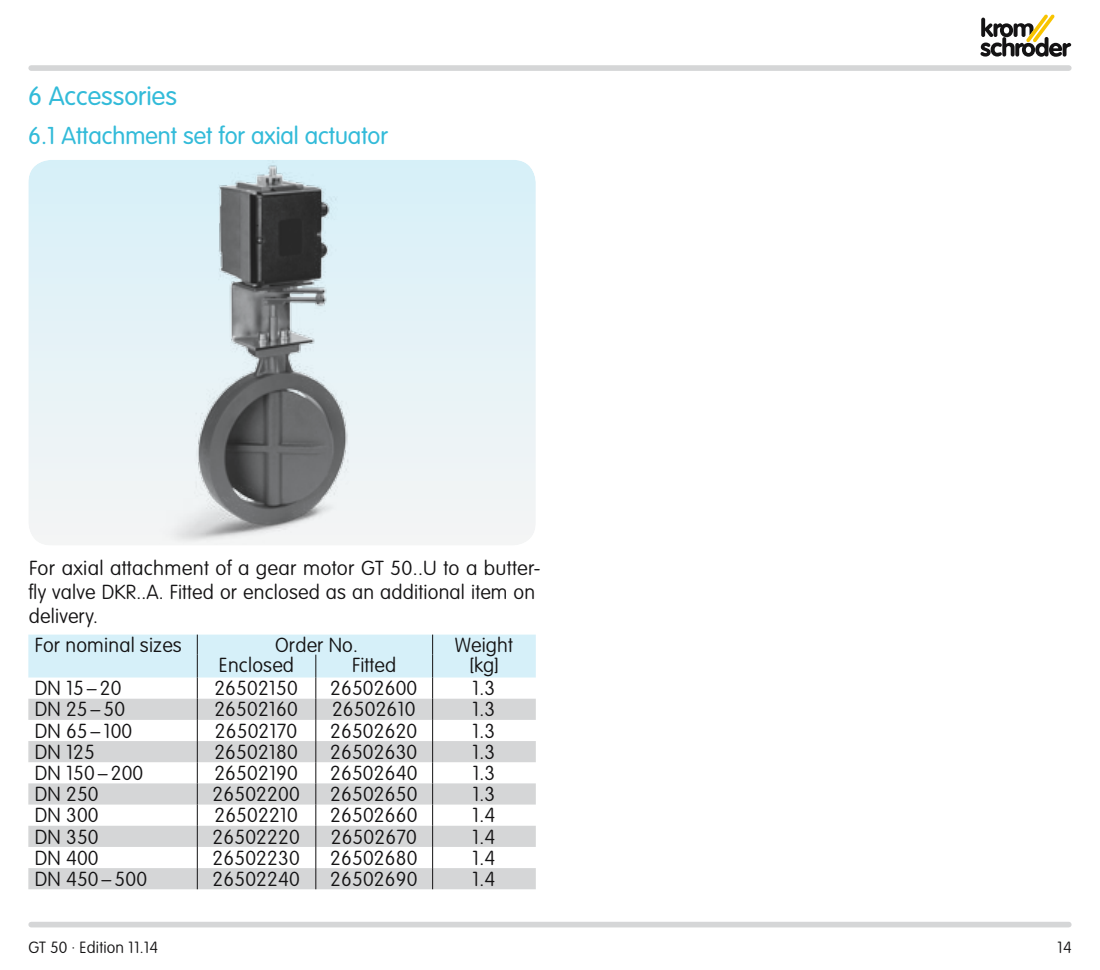
<style>
.page{position:relative;width:1100px;height:970px;background:#fff}
.page>*{position:absolute;margin:0;border:0;box-sizing:border-box;transform-origin:0 0}
.t1{font:300 26px "VAG Rounded Std";color:#33bbd9}
.t2{font:300 24px "VAG Rounded Std";color:#33bbd9}
.t3{font:100 20px/24px "VAG Rounded Std";letter-spacing:.01em;color:#141314}
.t4{font:100 16px "VAG Rounded Std";letter-spacing:.01em;color:#141314}
</style>
<div class="page">
<svg style="left:980px;top:14px;width:91px;height:43px"></svg>
<div style="left:31px;top:921px;width:1038px;height:6px;background:#d5d6d7"></div>
<div style="left:31px;top:65px;width:1038px;height:6px;background:#d5d6d7"></div>
<svg style="left:28px;top:160px;width:508px;height:385px;fill:#e6f3f7"></svg>
<img style="left:134px;top:161px;width:264px;height:384px">
<svg style="left:28px;top:634px;width:508px;height:255px"></svg>
<h1 class="t1" style="left:28px;top:85px;width:150px">6 Accessories</h1>
<p class="t2" style="left:28px;top:126px;width:361px">6.1 Attachment set for axial actuator</p>
<p class="t3" style="left:29px;top:557px;width:514px">For axial attachment of a gear motor GT 50..U to a butter&shy;fly valve DKR..A. Fitted or enclosed as an additional item on delivery.</p>
<p class="t3" style="left:35px;top:634px;width:149px">For nominal sizes</p>
<p class="t3" style="left:275px;top:634px;width:85px">Order No.</p>
<p class="t3" style="left:455px;top:634px;width:60px">Weight</p>
<p class="t3" style="left:219px;top:654px;width:77px">Enclosed</p>
<p class="t3" style="left:352px;top:654px;width:46px">Fitted</p>
<p class="t3" style="left:469px;top:654px;width:31px">[kg]</p>
<p class="t3" style="left:35px;top:677px;width:88px">DN 15 – 20</p>
<p class="t3" style="left:214px;top:677px;width:85px">26502150</p>
<p class="t3" style="left:330px;top:677px;width:89px">26502600</p>
<p class="t3" style="left:472px;top:677px;width:24px">1.3</p>
<p class="t3" style="left:35px;top:699px;width:92px">DN 25 – 50</p>
<p class="t3" style="left:214px;top:699px;width:85px">26502160</p>
<p class="t3" style="left:332px;top:699px;width:85px">26502610</p>
<p class="t3" style="left:472px;top:699px;width:24px">1.3</p>
<p class="t3" style="left:35px;top:720px;width:99px">DN 65 – 100</p>
<p class="t3" style="left:215px;top:720px;width:84px">26502170</p>
<p class="t3" style="left:330px;top:720px;width:89px">26502620</p>
<p class="t3" style="left:472px;top:720px;width:24px">1.3</p>
<p class="t3" style="left:35px;top:741px;width:62px">DN 125</p>
<p class="t3" style="left:214px;top:741px;width:85px">26502180</p>
<p class="t3" style="left:330px;top:741px;width:89px">26502630</p>
<p class="t3" style="left:472px;top:741px;width:24px">1.3</p>
<p class="t3" style="left:35px;top:762px;width:110px">DN 150 – 200</p>
<p class="t3" style="left:214px;top:762px;width:85px">26502190</p>
<p class="t3" style="left:330px;top:762px;width:89px">26502640</p>
<p class="t3" style="left:472px;top:762px;width:24px">1.3</p>
<p class="t3" style="left:35px;top:783px;width:65px">DN 250</p>
<p class="t3" style="left:213px;top:783px;width:89px">26502200</p>
<p class="t3" style="left:330px;top:783px;width:89px">26502650</p>
<p class="t3" style="left:472px;top:783px;width:24px">1.3</p>
<p class="t3" style="left:35px;top:804px;width:65px">DN 300</p>
<p class="t3" style="left:214px;top:804px;width:85px">26502210</p>
<p class="t3" style="left:330px;top:804px;width:89px">26502660</p>
<p class="t3" style="left:472px;top:804px;width:24px">1.4</p>
<p class="t3" style="left:35px;top:825px;width:65px">DN 350</p>
<p class="t3" style="left:213px;top:825px;width:89px">26502220</p>
<p class="t3" style="left:331px;top:825px;width:88px">26502670</p>
<p class="t3" style="left:472px;top:825px;width:24px">1.4</p>
<p class="t3" style="left:35px;top:847px;width:65px">DN 400</p>
<p class="t3" style="left:213px;top:847px;width:89px">26502230</p>
<p class="t3" style="left:330px;top:847px;width:89px">26502680</p>
<p class="t3" style="left:472px;top:847px;width:24px">1.4</p>
<p class="t3" style="left:35px;top:868px;width:114px">DN 450 – 500</p>
<p class="t3" style="left:213px;top:868px;width:89px">26502240</p>
<p class="t3" style="left:330px;top:868px;width:89px">26502690</p>
<p class="t3" style="left:472px;top:868px;width:24px">1.4</p>
<p class="t4" style="left:28px;top:940px;width:131px">GT 50 · Edition 11.14</p>
<p class="t4" style="left:1057px;top:940px;width:16px">14</p>
</div>
